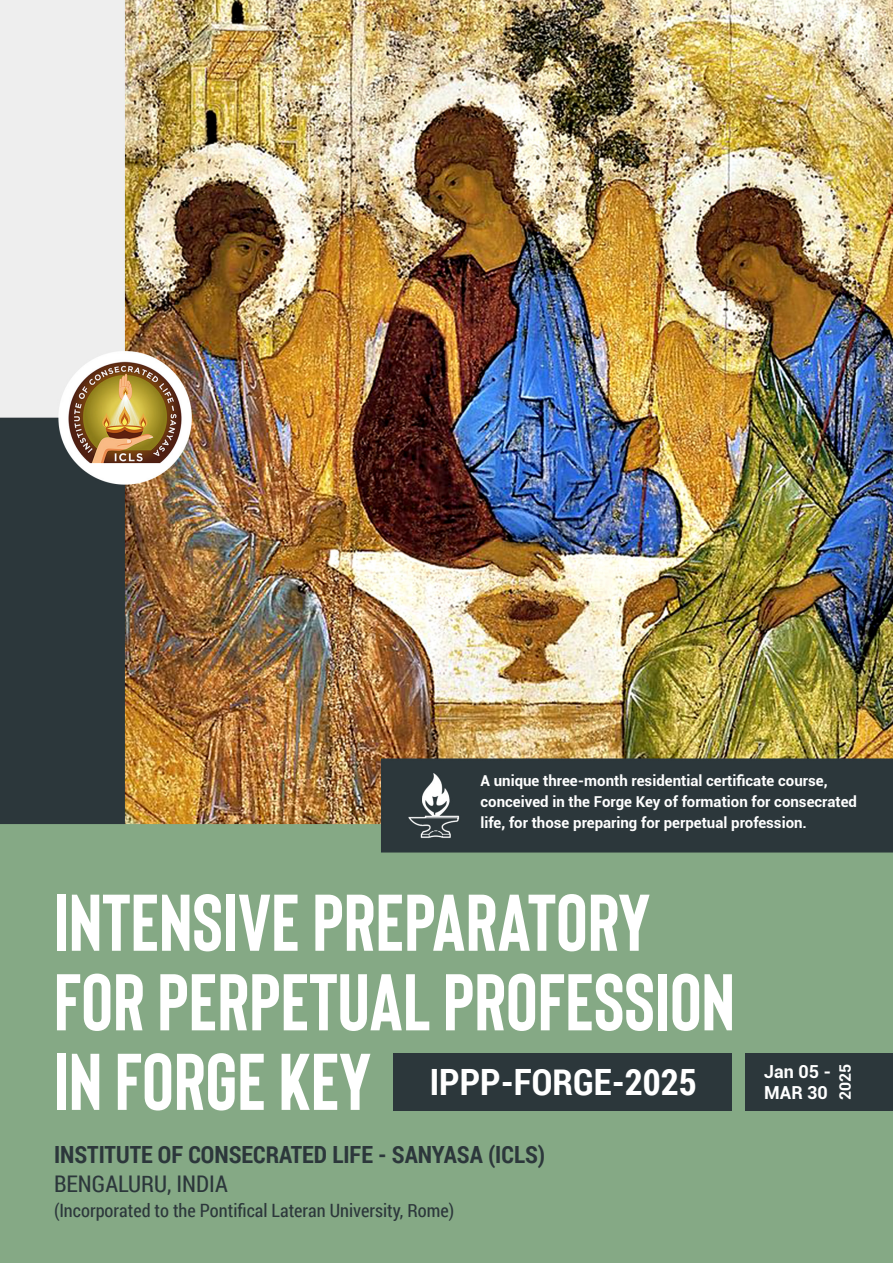
<style>
.page{position:relative;width:893px;height:1263px;background:#fff}
.page>*{position:absolute;margin:0;border:0;box-sizing:border-box;transform-origin:0 0}
.t1{font:700 80.1px/79.5px "Bison";color:#fff}
.t2{font:700 36.15px "Roboto Condensed";color:#fff}
.t3{font:700 23.7px "Roboto Condensed";color:#2c373b}
.t4{font:22.95px "Roboto Condensed";color:#2c373b}
.t5{font:18.3px "Roboto Condensed";color:#2c373b}
.No_Spacing{font:700 18px/20.5px "Roboto";color:#fff}
.No_Spacing-2{font:700 15.75px "Roboto";color:#fff}
.No_Spacing-3{font:700 15px/21px "Roboto";color:#fff}
</style>
<div class="page">
<img style="left:0;top:0;width:893px;height:1263px">
<div style="left:393px;top:1053px;width:338px;height:58px;background:#2c373b"></div>
<div style="left:745px;top:1053px;width:148px;height:58px;background:#2c373b"></div>
<p class="No_Spacing-3" style="left:480px;top:770px;width:378px">A unique three-month residential certificate course, conceived in the Forge Key of formation for consecrated life, for those preparing for perpetual profession.</p>
<p class="t1" style="left:54px;top:883px;width:683px">INTENSIVE PREPARATORY<br>FOR PERPETUAL PROFESSION<br>IN FORGE KEY</p>
<p class="t2" style="left:430px;top:1056px;width:269px">IPPP-FORGE-2025</p>
<p class="t3" style="left:54px;top:1137px;width:493px">INSTITUTE OF CONSECRATED LIFE - SANYASA (ICLS)</p>
<p class="t4" style="left:54px;top:1167px;width:175px">BENGALURU, INDIA</p>
<p class="t5" style="left:54px;top:1198px;width:402px">(Incorporated to the Pontifical Lateran University, Rome)</p>
<p class="No_Spacing" style="left:764px;top:1061px;width:69px">Jan 05 -<br>MAR 30</p>
<p class="No_Spacing-2" style="left:834px;top:1100px;width:38px;rotate:-90deg">2025</p>
</div>
